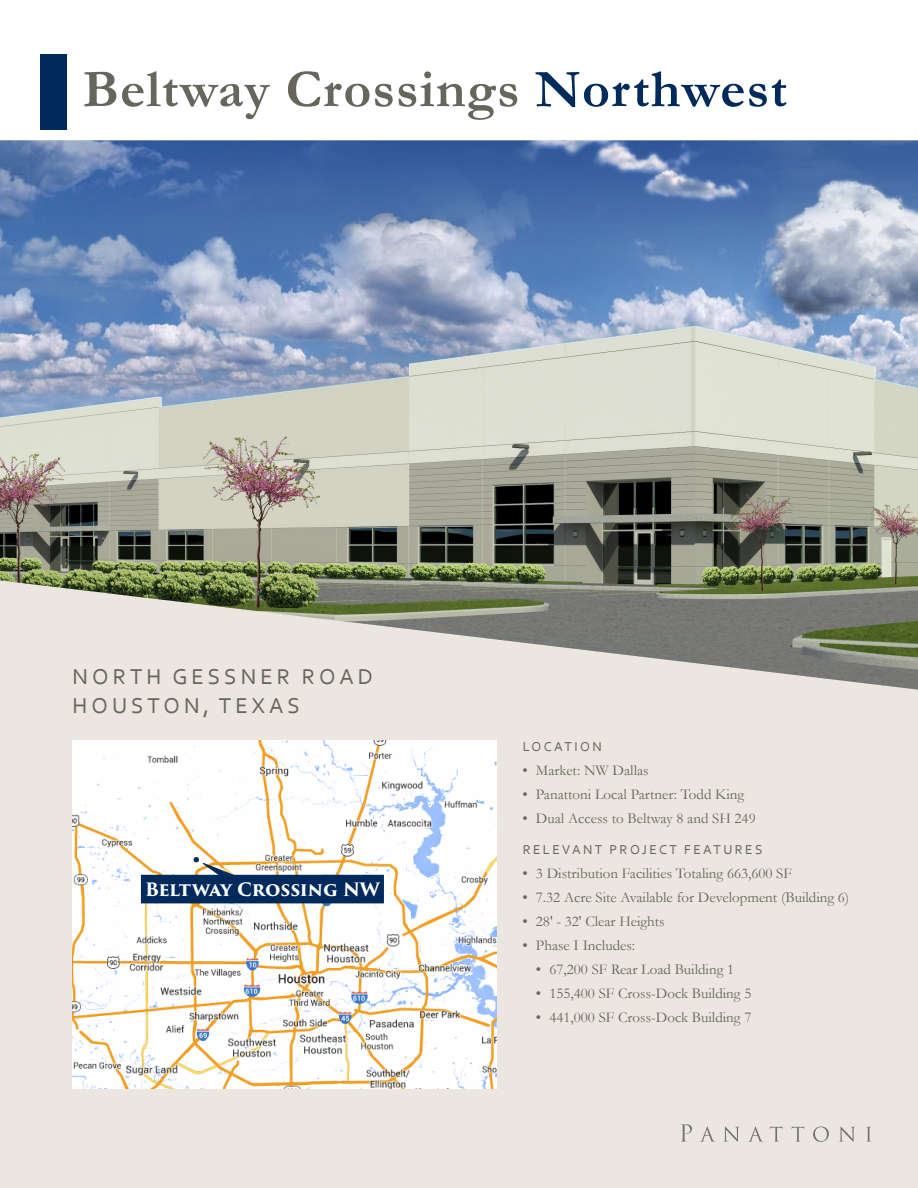
<style>
.page{position:relative;width:918px;height:1188px;background:#fff}
.page>*{position:absolute;margin:0;border:0;box-sizing:border-box;transform-origin:0 0}
.t1{font:700 54px "Garamond";letter-spacing:.02em;color:#66665c}
.t2{font:22.5px/28.5px "Corbel";letter-spacing:.18em;color:#66665c}
.t3{font:700 18px "Trajan Pro 3";letter-spacing:-.015em;color:#fff}
.t4{font:15px "Garamond";color:#66665c}
.t5{font:13.5px "Corbel";letter-spacing:.18em;color:#66665c}
.s1{color:#00295c}
</style>
<div class="page">
<div style="left:0;top:148px;width:918px;height:1040px;background:#ebe6df"></div>
<div style="left:40px;top:54px;width:28px;height:76px;background:#00295c"></div>
<svg style="left:681px;top:1124px;width:11px;height:18px"></svg>
<svg style="left:700px;top:1127px;width:15px;height:15px"></svg>
<svg style="left:723px;top:1127px;width:16px;height:15px"></svg>
<svg style="left:748px;top:1127px;width:15px;height:15px"></svg>
<svg style="left:770px;top:1127px;width:12px;height:15px"></svg>
<svg style="left:791px;top:1127px;width:13px;height:15px"></svg>
<svg style="left:813px;top:1127px;width:16px;height:15px"></svg>
<svg style="left:839px;top:1127px;width:16px;height:15px"></svg>
<svg style="left:866px;top:1127px;width:5px;height:15px"></svg>
<img style="left:72px;top:741px;width:425px;height:348px">
<svg style="left:194px;top:857px;width:44px;height:18px"></svg>
<div style="left:142px;top:876px;width:241px;height:27px;background:#00295c"></div>
<div style="left:141px;top:875px;width:243px;height:28px;border:2px solid #00295c"></div>
<img style="left:0;top:140px;width:918px;height:550px">
<p class="t1" style="left:83px;top:53px;width:706px">Beltway Crossings <span class="s1">Northwest</span></p>
<p class="t2" style="left:73px;top:662px;width:302px">NORTH GESSNER ROAD<br>HOUSTON, TEXAS</p>
<p class="t3" style="left:145px;top:876px;width:236px">Beltway Crossing NW</p>
<p class="t5" style="left:523px;top:738px;width:81px">LOCATION</p>
<p class="t4" style="left:522px;top:760px;width:128px">• Market: NW Dallas</p>
<p class="t4" style="left:522px;top:784px;width:223px">• Panattoni Local Partner: Todd King</p>
<p class="t4" style="left:522px;top:808px;width:235px">• Dual Access to Beltway 8 and SH 249</p>
<p class="t5" style="left:523px;top:842px;width:241px">RELEVANT PROJECT FEATURES</p>
<p class="t4" style="left:522px;top:864px;width:271px">• 3 Distribution Facilities Totaling 663,600 SF</p>
<p class="t4" style="left:522px;top:888px;width:328px">• 7.32 Acre Site Available for Development (Building 6)</p>
<p class="t4" style="left:522px;top:912px;width:144px">• 28' - 32' Clear Heights</p>
<p class="t4" style="left:522px;top:936px;width:114px">• Phase I Includes:</p>
<p class="t4" style="left:536px;top:960px;width:200px">• 67,200 SF Rear Load Building 1</p>
<p class="t4" style="left:536px;top:984px;width:217px">• 155,400 SF Cross-Dock Building 5</p>
<p class="t4" style="left:536px;top:1008px;width:217px">• 441,000 SF Cross-Dock Building 7</p>
</div>
